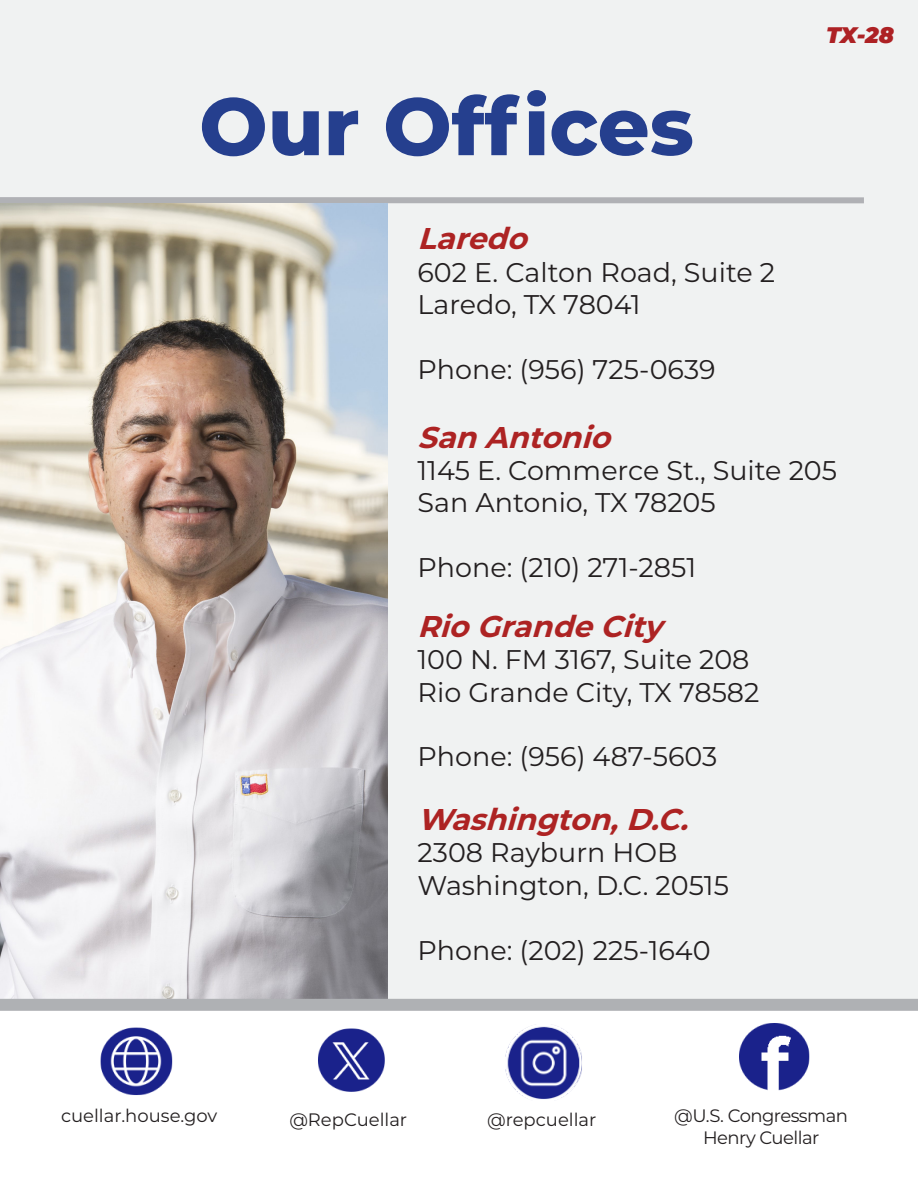
<style>
.page{position:relative;width:918px;height:1188px;background:#fff}
.page>*{position:absolute;margin:0;border:0;box-sizing:border-box;transform-origin:0 0}
.t1{font:800 81px "Montserrat";color:#253f8e}
.Paragraph_Style_2{font:italic 700 30px "Montserrat";color:#ad2323}
.t2{font:27px "Montserrat";color:#231f20}
.t3{font:italic 900 22.5px "Montserrat";color:#ad2124}
.t4{font:18px "Montserrat";color:#231f20}
.t5{font:18px "Montserrat";letter-spacing:-.03em;color:#231f20}
</style>
<div class="page">
<div style="left:0;top:0;width:918px;height:999px;background:#f0f2f2"></div>
<div style="left:0;top:197px;width:864px;height:6px;background:#b0b1b5"></div>
<img style="left:0;top:203px;width:387px;height:795px">
<svg style="left:0;top:999px;width:918px;height:12px;background:#b0b1b4"></svg>
<img style="left:318px;top:1028px;width:67px;height:64px">
<img style="left:100px;top:1027px;width:73px;height:68px">
<img style="left:718px;top:1009px;width:108px;height:82px">
<img style="left:505px;top:1024px;width:77px;height:75px">
<p class="t1" style="left:199px;top:67px;width:496px">Our Offices</p>
<p class="Paragraph_Style_2" style="left:418px;top:217px;width:122px">Laredo</p>
<p class="t2" style="left:418px;top:254px;width:359px">602 E. Calton Road, Suite 2</p>
<p class="t2" style="left:418px;top:286px;width:225px">Laredo, TX 78041</p>
<p class="t2" style="left:418px;top:351px;width:300px">Phone: (956) 725-0639</p>
<p class="t3" style="left:826px;top:18px;width:69px">TX-28</p>
<p class="Paragraph_Style_2" style="left:418px;top:415px;width:205px">SanAntonio</p>
<p class="t2" style="left:418px;top:452px;width:421px">1145 E. Commerce St., Suite 205</p>
<p class="t2" style="left:418px;top:484px;width:300px">San Antonio, TX 78205</p>
<p class="t2" style="left:418px;top:549px;width:280px">Phone: (210) 271-2851</p>
<p class="Paragraph_Style_2" style="left:418px;top:605px;width:246px">RioGrandeCity</p>
<p class="t2" style="left:418px;top:641px;width:333px">100 N. FM 3167, Suite 208</p>
<p class="t2" style="left:418px;top:674px;width:344px">Rio Grande City, TX 78582</p>
<p class="t2" style="left:418px;top:738px;width:301px">Phone: (956) 487-5603</p>
<p class="Paragraph_Style_2" style="left:418px;top:798px;width:283px">Washington,D.C.</p>
<p class="t2" style="left:418px;top:834px;width:261px">2308 Rayburn HOB</p>
<p class="t2" style="left:418px;top:867px;width:313px">Washington, D.C. 20515</p>
<p class="t2" style="left:418px;top:932px;width:295px">Phone: (202) 225-1640</p>
<p class="t4" style="left:61px;top:1103px;width:158px">cuellar.house.gov</p>
<p class="t4" style="left:289px;top:1107px;width:119px">@RepCuellar</p>
<p class="t4" style="left:487px;top:1107px;width:111px">@repcuellar</p>
<p class="t5" style="left:674px;top:1103px;width:175px">@U.S. Congressman</p>
<p class="t5" style="left:703px;top:1125px;width:118px">Henry Cuellar</p>
</div>
